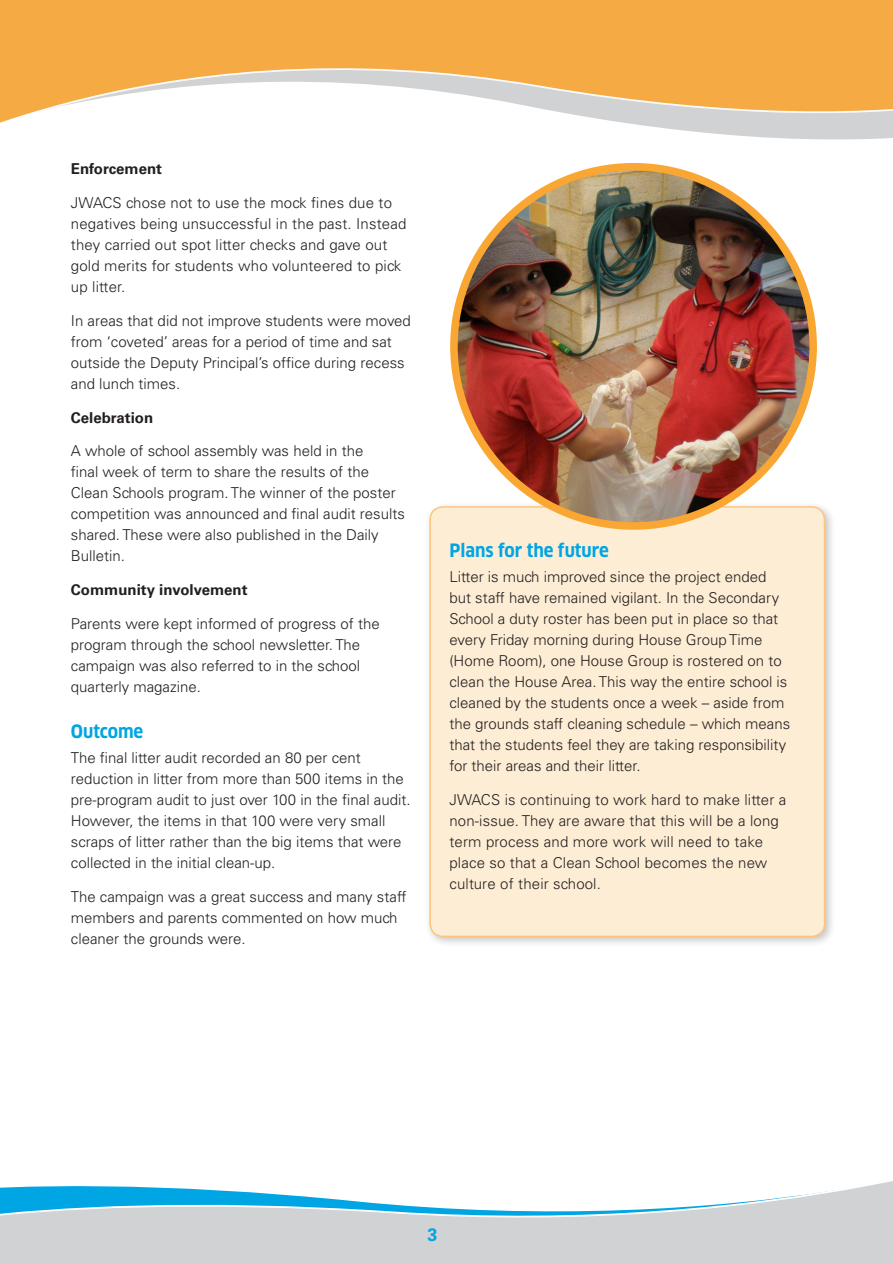
<style>
.page{position:relative;width:893px;height:1263px;background:#fff}
.page>*{position:absolute;margin:0;border:0;box-sizing:border-box;transform-origin:0 0}
.SUB{font:700 18px "Clan Narrow";color:#00a5e3}
.t1{font:700 18px "Univers";color:#00a5e3}
.TEXT{font:300 15px/21px "Univers";color:#231f20}
.BOLD{font:700 15px "Univers";color:#231f20}
</style>
<div class="page">
<svg style="left:0;top:1181px;width:893px;height:82px"></svg>
<svg style="left:0;top:0;width:893px;height:175px"></svg>
<div style="left:424px;top:501px;width:412px;height:447px;background:#231f20;opacity:.3"></div>
<div style="left:430px;top:507px;width:394px;height:429px;background:#feebd1;border-radius:13px"></div>
<div style="left:429px;top:506px;width:396px;height:431px;border:2px solid #fdbf70;border-radius:13px"></div>
<img style="left:454px;top:167px;width:359px;height:359px;border-radius:180px">
<div style="left:450px;top:163px;width:367px;height:367px;border:8px solid #faa633;border-radius:50%"></div>
<p class="BOLD" style="left:71px;top:160px;width:93px">Enforcement</p>
<p class="TEXT" style="left:71px;top:192px;width:337px">JWACS chose not to use the mock fines due to negatives being unsuccessful in the past. Instead they carried out spot litter checks and gave out gold merits for students who volunteered to pick up litter.</p>
<p class="TEXT" style="left:71px;top:310px;width:341px">In areas that did not improve students were moved from ‘coveted’ areas for a period of time and sat outside the Deputy Principal’s office during recess and lunch times.</p>
<p class="BOLD" style="left:71px;top:408px;width:84px">Celebration</p>
<p class="TEXT" style="left:71px;top:440px;width:335px">A whole of school assembly was held in the<br>final week of term to share the results of the Clean Schools program. The winner of the poster competition was announced and final audit results shared. These were also published in the Daily Bulletin.</p>
<p class="BOLD" style="left:71px;top:581px;width:178px">Community involvement</p>
<p class="TEXT" style="left:71px;top:613px;width:310px">Parents were kept informed of progress of the program through the school newsletter. The campaign was also referred to in the school quarterly magazine.</p>
<p class="SUB" style="left:71px;top:720px;width:74px">Outcome</p>
<p class="TEXT" style="left:71px;top:747px;width:341px">The final litter audit recorded an 80 per cent reduction in litter from more than 500 items in the pre-program audit to just over 100 in the final audit.<br>However, the items in that 100 were very small scraps of litter rather than the big items that were collected in the initial clean-up.</p>
<p class="TEXT" style="left:71px;top:886px;width:337px">The campaign was a great success and many staff members and parents commented on how much cleaner the grounds were.</p>
<p class="SUB" style="left:449px;top:539px;width:161px">Plans for the future</p>
<p class="TEXT" style="left:449px;top:566px;width:342px">Litter is much improved since the project ended but staff have remained vigilant. In the Secondary School a duty roster has been put in place so that every Friday morning during House Group Time (Home Room), one House Group is rostered on to clean the House Area. This way the entire school is cleaned by the students once a week – aside from the grounds staff cleaning schedule – which means that the students feel they are taking responsibility for their areas and their litter.</p>
<p class="TEXT" style="left:449px;top:789px;width:338px">JWACS is continuing to work hard to make litter a non-issue. They are aware that this will be a long term process and more work will need to take place so that a Clean School becomes the new culture of their school.</p>
<p class="t1" style="left:427px;top:1224px;width:12px">3</p>
</div>
